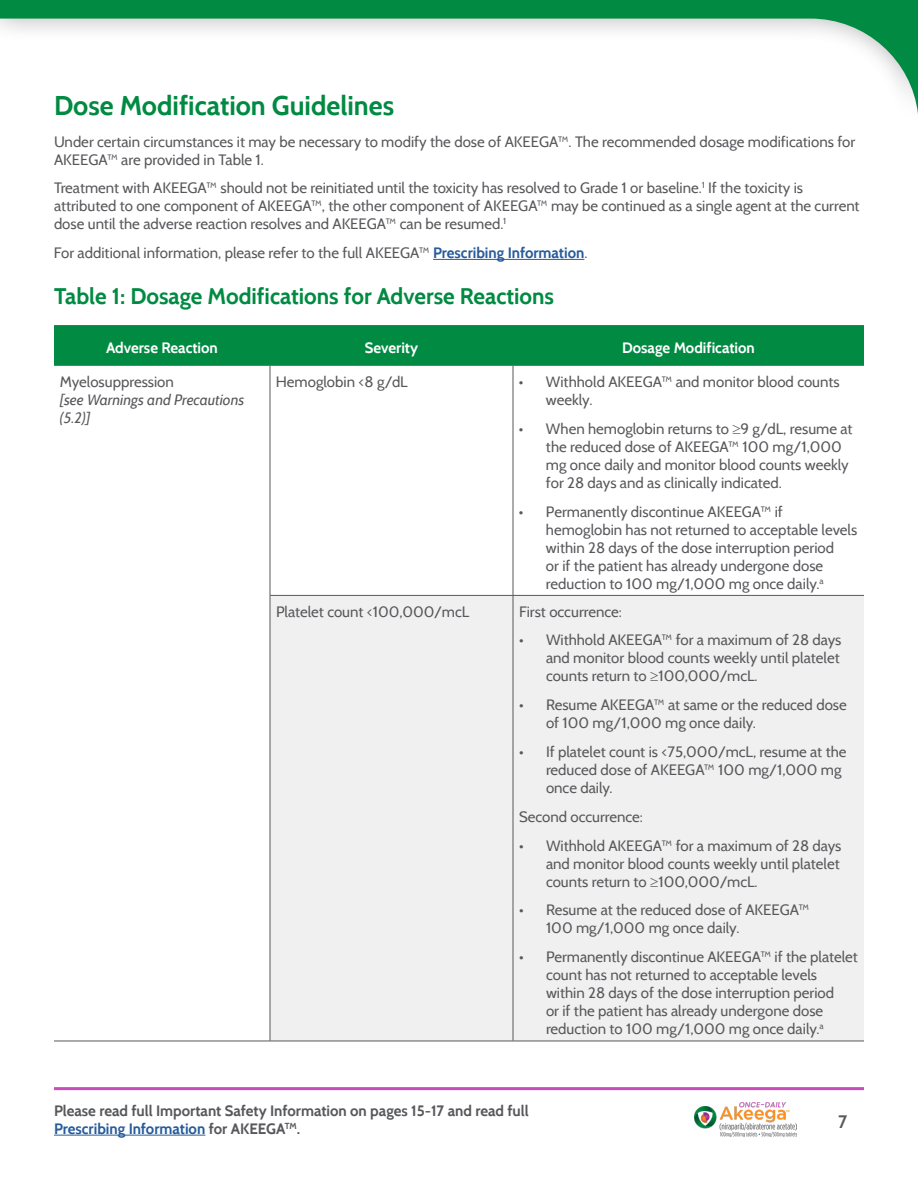
<style>
.page{position:relative;width:918px;height:1188px;background:#fff}
.page>*{position:absolute;margin:0;border:0;box-sizing:border-box;transform-origin:0 0}
.t1{font:700 27px "Cabin";color:#008a42}
.t2{font:700 22.5px "Cabin";color:#008a42}
.t3{font:600 18px "Cabin";color:#57585b}
.t4{font:15px/18px "Cabin";color:#57585b}
.t5{font:700 15px/18px "Cabin";color:#57585b}
.t6{font:700 15px "Cabin";color:#fff}
.t7{font:italic 15px/18px "Cabin";color:#57585b}
.s1{font-weight:700;color:#275b9b}
.s2{color:#275b9b}
</style>
<div class="page">
<img style="left:695px;top:1102px;width:101px;height:35px">
<hr style="left:54px;top:1135px;width:151px;height:1px;background:#275b9b">
<hr style="left:54px;top:1087px;width:810px;height:3px;background:#cb4db9">
<svg style="left:0;top:0;width:918px;height:114px"></svg>
<hr style="left:433px;top:259px;width:151px;height:1px;background:#275b9b">
<div style="left:54px;top:325px;width:810px;height:41px;background:#008a42"></div>
<div style="left:271px;top:596px;width:593px;height:445px;background:#f0f0f0"></div>
<hr style="left:54px;top:1041px;width:216px;height:1px;background:#57585b">
<hr style="left:270px;top:366px;width:1px;height:229px;background:#57585b">
<hr style="left:513px;top:366px;width:1px;height:229px;background:#57585b">
<hr style="left:270px;top:595px;width:243px;height:1px;background:#57585b">
<hr style="left:270px;top:596px;width:1px;height:445px;background:#57585b">
<hr style="left:513px;top:595px;width:351px;height:1px;background:#57585b">
<hr style="left:513px;top:596px;width:1px;height:445px;background:#57585b">
<hr style="left:270px;top:1041px;width:243px;height:1px;background:#57585b">
<hr style="left:513px;top:1041px;width:351px;height:1px;background:#57585b">
<h1 class="t1" style="left:54px;top:89px;width:342px">Dose Modification Guidelines</h1>
<p class="t4" style="left:54px;top:132px;width:803px">Under certain circumstances it may be necessary to modify the dose of AKEEGA™. The recommended dosage modifications for<br>AKEEGA™ are provided in Table 1.</p>
<p class="t4" style="left:54px;top:179px;width:807px">Treatment with AKEEGA™ should not be reinitiated until the toxicity has resolved to Grade 1 or baseline.<sup>1</sup> If the toxicity is attributed to one component of AKEEGA™, the other component of AKEEGA™ may be continued as a single agent at the current dose until the adverse reaction resolves and AKEEGA™ can be resumed.<sup>1</sup></p>
<p class="t4" style="left:54px;top:244px;width:535px">For additional information, please refer to the full AKEEGA™ <span class="s1">Prescribing Information</span>.</p>
<h2 class="t2" style="left:54px;top:283px;width:502px">Table 1: Dosage Modifications for Adverse Reactions</h2>
<p class="t6" style="left:106px;top:338px;width:113px">Adverse Reaction</p>
<p class="t6" style="left:365px;top:338px;width:55px">Severity</p>
<p class="t6" style="left:622px;top:338px;width:134px">Dosage Modification</p>
<p class="t4" style="left:60px;top:373px;width:115px">Myelosuppression</p>
<p class="t7" style="left:60px;top:391px;width:186px">[see Warnings and Precautions (5.2)]</p>
<p class="t4" style="left:276px;top:373px;width:133px">Hemoglobin &lt;8 g/dL</p>
<p class="t4" style="left:546px;top:373px;width:295px;text-indent:-27px">• Withhold AKEEGA™ and monitor blood counts weekly.</p>
<p class="t4" style="left:546px;top:420px;width:308px;text-indent:-27px">• When hemoglobin returns to ≥9 g/dL, resume at the reduced dose of AKEEGA™ 100 mg/1,000 mg once daily and monitor blood counts weekly for 28 days and as clinically indicated.</p>
<p class="t4" style="left:546px;top:502px;width:313px;text-indent:-27px">• Permanently discontinue AKEEGA™ if hemoglobin has not returned to acceptable levels within 28 days of the dose interruption period<br>or if the patient has already undergone dose reduction to 100 mg/1,000 mg once daily.<sup>a</sup></p>
<p class="t4" style="left:276px;top:602px;width:195px">Platelet count &lt;100,000/mcL</p>
<p class="t4" style="left:519px;top:602px;width:104px">First occurrence:</p>
<p class="t4" style="left:546px;top:631px;width:297px;text-align:justify;text-indent:-27px">• Withhold AKEEGA™ for a maximum of 28 days and monitor blood counts weekly until platelet counts return to ≥100,000/mcL.</p>
<p class="t4" style="left:546px;top:696px;width:302px;text-indent:-27px">• Resume AKEEGA™ at same or the reduced dose of 100 mg/1,000 mg once daily.</p>
<p class="t4" style="left:546px;top:743px;width:302px;text-indent:-27px">• If platelet count is &lt;75,000/mcL, resume at the reduced dose of AKEEGA™ 100 mg/1,000 mg once daily.</p>
<p class="t4" style="left:519px;top:807px;width:126px">Second occurrence:</p>
<p class="t4" style="left:546px;top:836px;width:297px;text-align:justify;text-indent:-27px">• Withhold AKEEGA™ for a maximum of 28 days and monitor blood counts weekly until platelet counts return to ≥100,000/mcL.</p>
<p class="t4" style="left:546px;top:901px;width:265px;text-indent:-27px">• Resume at the reduced dose of AKEEGA™<br>100 mg/1,000 mg once daily.</p>
<p class="t4" style="left:546px;top:948px;width:314px;text-indent:-27px">• Permanently discontinue AKEEGA™ if the platelet count has not returned to acceptable levels within 28 days of the dose interruption period<br>or if the patient has already undergone dose reduction to 100 mg/1,000 mg once daily.<sup>a</sup></p>
<p class="t5" style="left:54px;top:1102px;width:476px">Please read full Important Safety Information on pages 15-17 and read full<br><span class="s2">Prescribing Information</span> for AKEEGA<sup>TM</sup>.</p>
<p class="t3" style="left:838px;top:1110px;width:11px">7</p>
</div>
